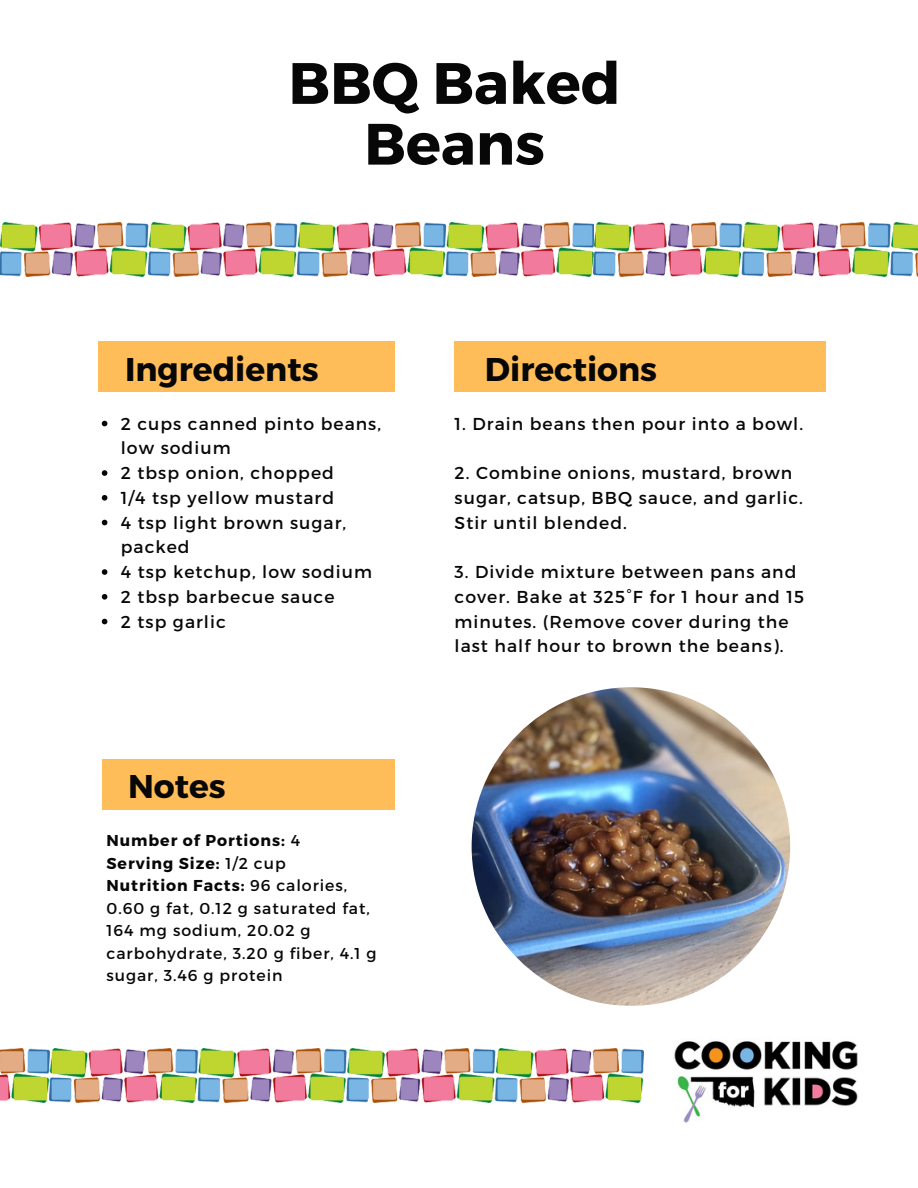
<style>
.page{position:relative;width:918px;height:1188px;background:#fff}
.page>*{position:absolute;margin:0;border:0;box-sizing:border-box;transform-origin:0 0}
.t1{font:700 58.2px/60.8px "Montserrat";color:#070707;text-align:center}
.t2{font:700 32.85px "Montserrat";color:#070707}
.t3{font:17.25px/24.8px "Montserrat";letter-spacing:.06em;color:#070707}
.t4{font:15.75px/22.5px "Montserrat";letter-spacing:.06em;color:#070707}
.s1{font-weight:700}
</style>
<div class="page">
<div style="left:98px;top:341px;width:297px;height:51px;background:#ffbd59"></div>
<div style="left:455px;top:341px;width:371px;height:51px;background:#ffbd59"></div>
<div style="left:103px;top:759px;width:292px;height:51px;background:#ffbd59"></div>
<img style="left:0;top:223px;width:918px;height:53px">
<img style="left:674px;top:1041px;width:184px;height:82px">
<img style="left:0;top:1049px;width:643px;height:53px">
<svg style="left:102px;top:421px;width:5px;height:5px"></svg>
<svg style="left:102px;top:470px;width:5px;height:6px"></svg>
<svg style="left:102px;top:495px;width:5px;height:6px"></svg>
<svg style="left:102px;top:520px;width:5px;height:5px"></svg>
<svg style="left:102px;top:569px;width:5px;height:6px"></svg>
<svg style="left:102px;top:594px;width:5px;height:6px"></svg>
<svg style="left:102px;top:619px;width:5px;height:5px"></svg>
<img style="left:472px;top:687px;width:318px;height:319px;border-radius:50%">
<h1 class="t1" style="left:288px;top:50px;width:334px">BBQ Baked<br>Beans</h1>
<h2 class="t2" style="left:125px;top:348px;width:195px">Ingredients</h2>
<h2 class="t2" style="left:485px;top:348px;width:174px">Directions</h2>
<p class="t3" style="left:121px;top:410px;width:262px">2 cups canned pinto beans, low sodium<br>2 tbsp onion, chopped<br>1/4 tsp yellow mustard<br>4 tsp light brown sugar, packed<br>4 tsp ketchup, low sodium<br>2 tbsp barbecue sauce<br>2 tsp garlic</p>
<p class="t3" style="left:455px;top:410px;width:350px">1. Drain beans then pour into a bowl.</p>
<p class="t3" style="left:455px;top:460px;width:350px">2. Combine onions, mustard, brown sugar, catsup, BBQ sauce, and garlic.<br>Stir until blended.</p>
<p class="t3" style="left:455px;top:559px;width:351px">3. Divide mixture between pans and cover. Bake at 325°F for 1 hour and 15 minutes. (Remove cover during the last half hour to brown the beans).</p>
<h2 class="t2" style="left:128px;top:765px;width:99px">Notes</h2>
<p class="t4" style="left:107px;top:828px;width:272px"><span class="s1">Number of Portions:</span> 4<br><span class="s1">Serving Size:</span> 1/2 cup<br><span class="s1">Nutrition Facts:</span> 96 calories,<br>0.60 g fat, 0.12 g saturated fat,<br>164 mg sodium, 20.02 g carbohydrate, 3.20 g fiber, 4.1 g sugar, 3.46 g protein</p>
</div>
